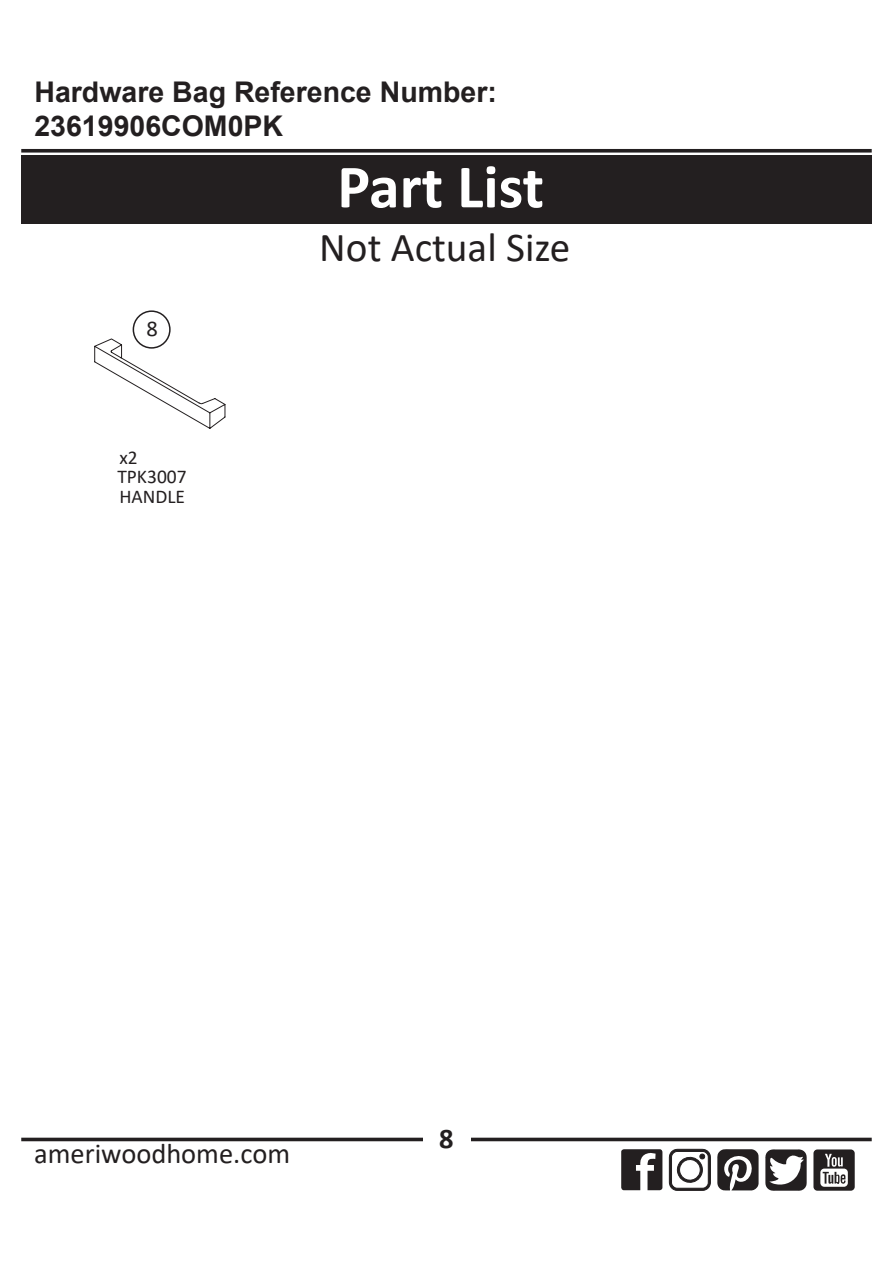
<style>
.page{position:relative;width:893px;height:1263px;background:#fff}
.page>*{position:absolute;margin:0;border:0;box-sizing:border-box;transform-origin:0 0}
.t1{font:700 61.95px "Calibri";color:#fff}
.t2{font:41.25px "Calibri";color:#231f20}
.t3{font:700 28.5px/34.2px "Arial";color:#231f20}
.t4{font:28.5px "Calibri";color:#231f20}
.t5{font:700 28.5px "Calibri";color:#231f20}
.t6{font:22.5px "Calibri";color:#231f20}
.t7{font:19.5px/19.5px "Calibri";color:#231f20}
</style>
<div class="page">
<svg style="left:21px;top:149px;width:851px;height:4px;background:#3a3738"></svg>
<hr style="left:21px;top:1138px;width:851px;height:3px;background:#231f20">
<div style="left:21px;top:155px;width:851px;height:68px;background:#231f20"></div>
<div style="left:423px;top:1127px;width:47px;height:136px;background:#fff"></div>
<svg style="left:621px;top:1149px;width:41px;height:41px"></svg>
<svg style="left:717px;top:1149px;width:42px;height:42px"></svg>
<svg style="left:765px;top:1149px;width:42px;height:42px"></svg>
<svg style="left:813px;top:1149px;width:42px;height:42px"></svg>
<svg style="left:669px;top:1149px;width:42px;height:41px"></svg>
<svg style="left:94px;top:338px;width:132px;height:91px"></svg>
<div style="left:133px;top:310px;width:38px;height:39px;border:2px solid #231f20;border-radius:50%"></div>
<p class="t3" style="left:34px;top:75px;width:464px">Hardware Bag Reference Number:<br>23619906COM0PK</p>
<p class="t6" style="left:146px;top:313px;width:13px">8</p>
<p class="t7" style="left:117px;top:447px;width:71px">x2<br>TPK3007<br>HANDLE</p>
<h1 class="t1" style="left:337px;top:143px;width:206px">Part List</h1>
<h2 class="t2" style="left:319px;top:218px;width:253px">Not Actual Size</h2>
<p class="t4" style="left:34px;top:1133px;width:257px">ameriwoodhome.com</p>
<p class="t5" style="left:439px;top:1119px;width:16px">8</p>
</div>
